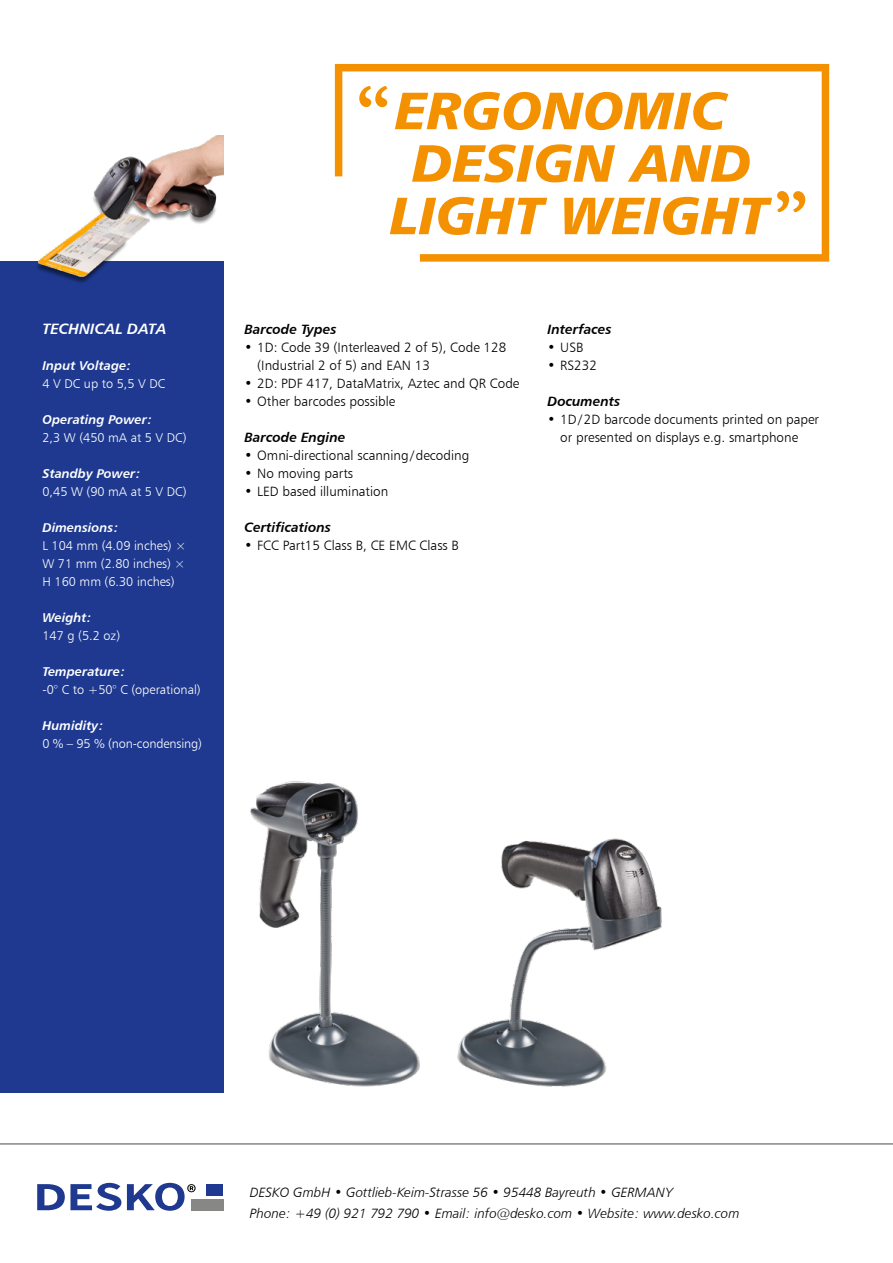
<style>
.page{position:relative;width:893px;height:1263px;background:#fff}
.page>*{position:absolute;margin:0;border:0;box-sizing:border-box;transform-origin:0 0}
.t1{font:52.5px "Humanist 777 BT Black Italic B";color:#f39100}
.t2{font:15px "Humanist 777 BT Bold Italic B";color:#fff}
.t3{font:13.5px/18px "Humanist 777 BT Light B";color:#000}
.t4{font:13.5px/21px "Humanist 777 BT Light Italic B";color:#000}
.t5{font:13.5px "Humanist 777 BT Bold Italic B";color:#000}
.t6{font:12.75px/18px "Humanist 777 BT Light B";color:#fff;text-align:justify}
.t7{font:12.75px "Humanist 777 BT Bold Italic B";color:#fff}
.s1{font-family:"Garamond";font-weight:700;font-size:67.5px}
</style>
<div class="page">
<div style="left:0;top:261px;width:223px;height:832px;background:#1e398f"></div>
<svg style="left:37px;top:1183px;width:84px;height:28px"></svg>
<svg style="left:127px;top:1183px;width:69px;height:28px"></svg>
<div style="left:206px;top:1184px;width:17px;height:11px;background:#1e398f"></div>
<div style="left:191px;top:1199px;width:32px;height:11px;background:#878786"></div>
<hr style="left:0;top:1143px;width:893px;height:2px;background:#878786">
<svg style="left:335px;top:64px;width:494px;height:198px"></svg>
<img style="left:250px;top:781px;width:170px;height:306px">
<img style="left:457px;top:838px;width:205px;height:249px">
<div style="left:35px;top:186px;width:182px;height:98px;background:#000;opacity:.5"></div>
<img style="left:35px;top:136px;width:188px;height:144px">
<p class="t2" style="left:43px;top:319px;width:125px">TECHNICAL DATA</p>
<p class="t7" style="left:43px;top:357px;width:91px">Input Voltage:</p>
<p class="t6" style="left:43px;top:374px;width:124px">4 V DC up to 5,5 V DC</p>
<p class="t7" style="left:43px;top:411px;width:111px">Operating Power:</p>
<p class="t6" style="left:43px;top:428px;width:146px">2,3 W (450 mA at 5 V DC)</p>
<p class="t7" style="left:43px;top:465px;width:100px">Standby Power:</p>
<p class="t6" style="left:43px;top:482px;width:146px">0,45 W (90 mA at 5 V DC)</p>
<p class="t7" style="left:43px;top:519px;width:78px">Dimensions:</p>
<p class="t6" style="left:43px;top:536px;width:145px">L 104 mm (4.09 inches) × W 71 mm (2.80 inches) × H 160 mm (6.30 inches)</p>
<p class="t7" style="left:43px;top:609px;width:51px">Weight:</p>
<p class="t6" style="left:43px;top:626px;width:79px">147 g (5.2 oz)</p>
<p class="t7" style="left:43px;top:663px;width:84px">Temperature:</p>
<p class="t6" style="left:43px;top:680px;width:160px">-0° C to +50° C (operational)</p>
<p class="t7" style="left:43px;top:717px;width:63px">Humidity:</p>
<p class="t6" style="left:43px;top:734px;width:161px">0 % – 95 % (non-condensing)</p>
<h1 class="t1" style="left:356px;top:76px;width:371px"><span class="s1">“</span> ERGONOMIC</h1>
<h1 class="t1" style="left:412px;top:129px;width:341px">DESIGN AND</h1>
<h1 class="t1" style="left:389px;top:181px;width:420px">LIGHT WEIGHT <span class="s1">”</span></h1>
<p class="t5" style="left:244px;top:320px;width:94px">Barcode Types</p>
<p class="t3" style="left:257px;top:338px;width:251px;text-indent:-13px">• 1D: Code 39 (Interleaved 2 of 5), Code 128 (Industrial 2 of 5) and EAN 13</p>
<p class="t3" style="left:244px;top:374px;width:276px">• 2D: PDF 417, DataMatrix, Aztec and QR Code</p>
<p class="t3" style="left:244px;top:392px;width:152px">• Other barcodes possible</p>
<p class="t5" style="left:244px;top:428px;width:102px">Barcode Engine</p>
<p class="t3" style="left:244px;top:446px;width:226px">• Omni-directional scanning/decoding</p>
<p class="t3" style="left:244px;top:464px;width:110px">• No moving parts</p>
<p class="t3" style="left:244px;top:482px;width:145px">• LED based illumination</p>
<p class="t5" style="left:244px;top:518px;width:88px">Certifications</p>
<p class="t3" style="left:244px;top:536px;width:216px">• FCC Part15 Class B, CE EMC Class B</p>
<p class="t5" style="left:547px;top:320px;width:66px">Interfaces</p>
<p class="t3" style="left:547px;top:338px;width:37px">• USB</p>
<p class="t3" style="left:547px;top:356px;width:51px">• RS232</p>
<p class="t5" style="left:547px;top:392px;width:74px">Documents</p>
<p class="t3" style="left:547px;top:410px;width:273px;text-align:center">• 1D/2D barcode documents printed on paper or presented on displays e.g. smartphone</p>
<p class="t4" style="left:250px;top:1181px;width:491px">DESKO GmbH • Gottlieb-Keim-Strasse 56 • 95448 Bayreuth • GERMANY<br>Phone: +49 (0) 921 792 790 • Email: info@desko.com • Website: www.desko.com</p>
</div>
